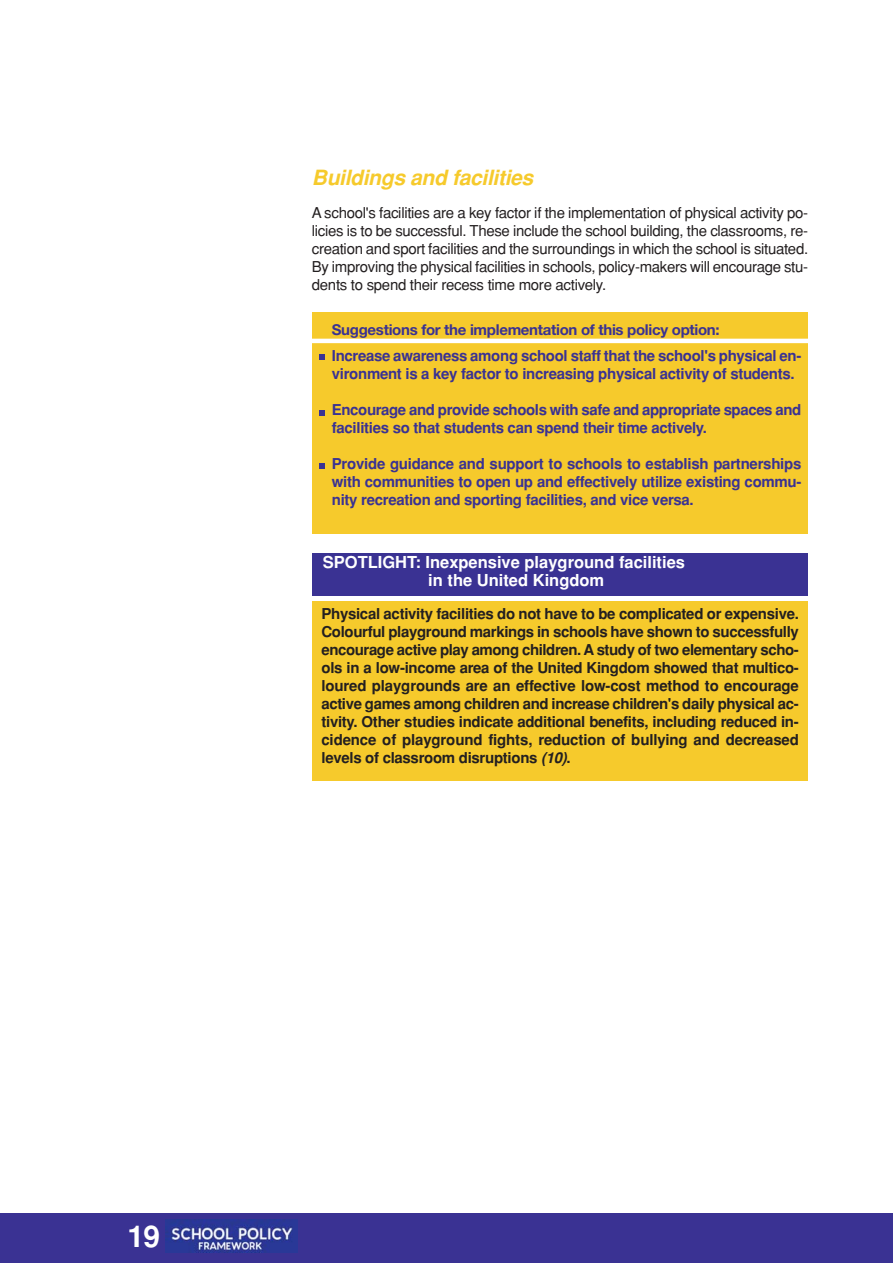
<style>
.page{position:relative;width:893px;height:1263px;background:#fff}
.page>*{position:absolute;margin:0;border:0;box-sizing:border-box;transform-origin:0 0}
.t1{font:700 30px "Helvetica";color:#fff}
.t2{font:italic 700 21px "Helvetica";color:#f6ca2c}
.t3{font:700 16.5px/18px "Helvetica";color:#fff}
.t4{font:700 15px/18px "Helvetica";letter-spacing:-.02em;color:#231f20;text-align:justify}
.t5{font:700 15px/18px "Helvetica";letter-spacing:-.02em;color:#3a3293}
.t6{font:15px/18px "Helvetica";letter-spacing:-.02em;color:#231f20;text-align:justify}
.t7{font:700 15px "Helvetica Neue";letter-spacing:-.02em;color:#3a3293}
.s1{font-style:italic}
</style>
<div class="page">
<div style="left:312px;top:553px;width:496px;height:42px;background:#3a3293"></div>
<div style="left:312px;top:601px;width:496px;height:180px;background:#f6ca2c"></div>
<div style="left:312px;top:312px;width:496px;height:222px;background:#f6ca2c"></div>
<svg style="left:320px;top:355px;width:5px;height:5px"></svg>
<svg style="left:320px;top:410px;width:5px;height:6px"></svg>
<svg style="left:320px;top:463px;width:5px;height:5px"></svg>
<div style="left:0;top:1213px;width:893px;height:50px;background:#3a3293"></div>
<img style="left:166px;top:1219px;width:131px;height:34px">
<hr style="left:304px;top:339px;width:512px;height:4px;background:#fff">
<h2 class="t2" style="left:312px;top:170px;width:227px">Buildings and facilities</h2>
<p class="t6" style="left:312px;top:205px;width:498px">A school's facilities are a key factor if the implementation of physical activity po&shy;licies is to be successful. These include the school building, the classrooms, re&shy;creation and sport facilities and the surroundings in which the school is situated.<br>By improving the physical facilities in schools, policy-makers will encourage stu&shy;dents to spend their recess time more actively.</p>
<p class="t7" style="left:332px;top:325px;width:389px">Suggestions for the implementation of this policy option:</p>
<p class="t5" style="left:332px;top:348px;width:471px">Increase awareness among school staff that the school's physical en&shy;vironment is a key factor to increasing physical activity of students.</p>
<p class="t5" style="left:332px;top:402px;width:471px">Encourage and provide schools with safe and appropriate spaces and facilities so that students can spend their time actively.</p>
<p class="t5" style="left:332px;top:456px;width:471px;text-align:justify">Provide guidance and support to schools to establish partnerships with communities to open up and effectively utilize existing commu&shy;nity recreation and sporting facilities, and vice versa.</p>
<p class="t3" style="left:428px;top:555px;width:258px;text-indent:-105px">SPOTLIGHT: Inexpensive playground facilities in the United Kingdom</p>
<p class="t4" style="left:321px;top:606px;width:479px">Physical activity facilities do not have to be complicated or expensive.<br>Colourful playground markings in schools have shown to successfully encourage active play among children. A study of two elementary scho&shy;ols in a low-income area of the United Kingdom showed that multico&shy;loured playgrounds are an effective low-cost method to encourage active games among children and increase children's daily physical ac&shy;tivity. Other studies indicate additional benefits, including reduced in&shy;cidence of playground fights, reduction of bullying and decreased levels of classroom disruptions <span class="s1">(10)</span>.</p>
<h1 class="t1" style="left:127px;top:1225px;width:34px">19</h1>
</div>
